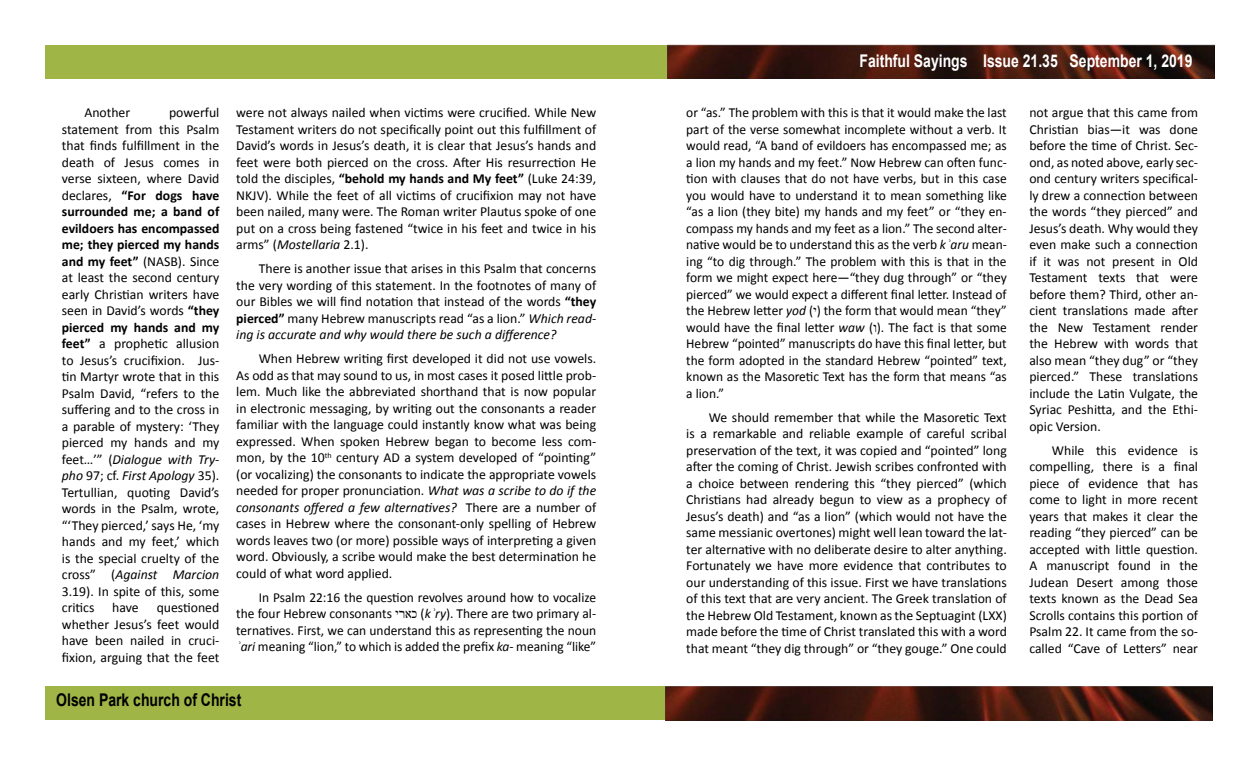
<style>
.page{position:relative;width:1260px;height:765px;background:#fff}
.page>*{position:absolute;margin:0;border:0;box-sizing:border-box;transform-origin:0 0}
.t1{font:700 17.5px "Arial";color:#fff;scale:.8 1}
.t2{font:700 17.5px "Arial";color:#000;scale:.8 1}
.t3{font:13.75px/16.5px "Calibri";color:#000;text-align:justify}
.s1{font-weight:700}
.s2{font-style:italic}
.s3{font-family:"Times New Roman"}
.s4{font-family:"Times New Roman";font-style:italic}
</style>
<div class="page">
<div style="left:45px;top:45px;width:630px;height:34px;background:#9fb546"></div>
<div style="left:45px;top:686px;width:630px;height:34px;background:#9fb546"></div>
<img style="left:667px;top:45px;width:548px;height:34px">
<img style="left:666px;top:686px;width:547px;height:34px">
<p class="t3" style="left:62px;top:104px;width:159px;text-indent:107px">powerful statement from this Psalm that finds fulfillment in the death of Jesus comes in verse sixteen, where David declares, <span class="s1">“For dogs have surrounded me; a band of evildoers has encompassed me; they pierced my hands and my feet”</span> (NASB). Since at least the second century early Christian writers have seen in David’s words <span class="s1">“they pierced my hands and my feet”</span> a prophetic allusion to Jesus’s crucifixion. Jus&shy;tin Martyr wrote that in this Psalm David, “refers to the suffering and to the cross in a parable of mystery: ‘They pierced my hands and my feet…’” (<span class="s2">Dialogue with Try&shy;pho</span> 97; cf. <span class="s2">First Apology</span> 35).<br>Tertullian, quoting David’s words in the Psalm, wrote, “‘They pierced,’ says He, ‘my hands and my feet,’ which is the special cruelty of the cross” (<span class="s2">Against Marcion </span>3.19). In spite of this, some critics</p>
<p class="t3" style="left:84px;top:104px;width:47px">Another</p>
<p class="t3" style="left:112px;top:599px;width:28px">have</p>
<p class="t3" style="left:62px;top:599px;width:159px;text-indent:95px">questioned whether Jesus’s feet would have been nailed in cruci&shy;fixion, arguing that the feet</p>
<p class="t3" style="left:236px;top:104px;width:362px">were not always nailed when victims were crucified. While New Testament writers do not specifically point out this fulfillment of David’s words in Jesus’s death, it is clear that Jesus’s hands and feet were both pierced on the cross. After His resurrection He told the disciples, <span class="s1">“behold my hands and My feet”</span> (Luke 24:39, NKJV). While the feet of all victims of crucifixion may not have been nailed, many were. The Roman writer Plautus spoke of one put on a cross being fastened “twice in his feet and twice in his arms” (<span class="s2">Mostellaria</span> 2.1).</p>
<p class="t3" style="left:236px;top:260px;width:362px;text-indent:22px">There is another issue that arises in this Psalm that concerns the very wording of this statement. In the footnotes of many of our Bibles we will find notation that instead of the words <span class="s1">“they pierced”</span> many Hebrew manuscripts read “as a lion.” <span class="s2">Which read&shy;ing is accurate and why would there be such a difference?</span></p>
<p class="t3" style="left:236px;top:350px;width:362px;text-indent:23px">When Hebrew writing first developed it did not use vowels.<br>As odd as that may sound to us, in most cases it posed little prob&shy;lem. Much like the abbreviated shorthand that is now popular in electronic messaging, by writing out the consonants a reader familiar with the language could instantly know what was being expressed. When spoken Hebrew began to become less com&shy;mon, by the 10<sup>th</sup> century AD a system developed of “pointing” (or vocalizing) the consonants to indicate the appropriate vowels needed for proper pronunciation. <span class="s2">What was a scribe to do if the consonants offered a few alternatives?</span> There are a number of cases in Hebrew where the consonant-only spelling of Hebrew words leaves two (or more) possible ways of interpreting a given word. Obviously, a scribe would make the best determination he could of what word applied.</p>
<p class="t3" style="left:236px;top:588px;width:361px;text-indent:23px">In Psalm 22:16 the question revolves around how to vocalize the four Hebrew consonants <span class="s3">כאר י</span> )<span class="s2">k</span><span class="s4">ʾ</span><span class="s2">ry</span>). There are two primary al&shy;ternatives. First, we can understand this as representing the noun <span class="s4">ʾ</span><span class="s2">ari</span> meaning “lion,” to which is added the prefix <span class="s2">ka-</span> meaning “like”</p>
<p class="t2" style="left:56px;top:688px;width:233px">Olsen Park church of Christ</p>
<p class="t1" style="left:859px;top:49px;width:418px">Faithful Sayings Issue 21.35 September 1, 2019</p>
<p class="t3" style="left:686px;top:104px;width:322px">or “as.” The problem with this is that it would make the last part of the verse somewhat incomplete without a verb. It would read, “A band of evildoers has encompassed me; as a lion my hands and my feet.” Now Hebrew can often func&shy;tion with clauses that do not have verbs, but in this case you would have to understand it to mean something like “as a lion (they bite) my hands and my feet” or “they en&shy;compass my hands and my feet as a lion.” The second alter&shy;native would be to understand this as the verb <span class="s2">k</span><span class="s4">ʾ</span><span class="s2">aru</span> mean&shy;ing “to dig through.” The problem with this is that in the form we might expect here—“they dug through” or “they pierced” we would expect a different final letter. Instead of the Hebrew letter <span class="s2">yod</span> (<span class="s3">י</span>( the form that would mean “they” would have the final letter <span class="s2">waw</span> (<span class="s3">ו</span>(. The fact is that some Hebrew “pointed” manuscripts do have this final letter, but the form adopted in the standard Hebrew “pointed” text, known as the Masoretic Text has the form that means “as a lion.”</p>
<p class="t3" style="left:686px;top:408px;width:322px;text-indent:22px">We should remember that while the Masoretic Text is a remarkable and reliable example of careful scribal preservation of the text, it was copied and “pointed” long after the coming of Christ. Jewish scribes confronted with a choice between rendering this “they pierced” (which Christians had already begun to view as a prophecy of Jesus’s death) and “as a lion” (which would not have the same messianic overtones) might well lean toward the lat&shy;ter alternative with no deliberate desire to alter anything.<br>Fortunately we have more evidence that contributes to our understanding of this issue. First we have translations of this text that are very ancient. The Greek translation of the Hebrew Old Testament, known as the Septuagint (LXX) made before the time of Christ translated this with a word that meant “they dig through” or “they gouge.” One could</p>
<p class="t3" style="left:1029px;top:104px;width:170px">not argue that this came from Christian bias—it was done before the time of Christ. Sec&shy;ond, as noted above, early sec&shy;ond century writers specifical&shy;ly drew a connection between the words “they pierced” and Jesus’s death. Why would they even make such a connection if it was not present in Old Testament texts that were before them? Third, other an&shy;cient translations made after the New Testament render the Hebrew with words that also mean “they dug” or “they pierced.” These translations include the Latin Vulgate, the Syriac Peshitta, and the Ethi&shy;opic Version.</p>
<p class="t3" style="left:1029px;top:441px;width:170px;text-indent:22px">While this evidence is compelling, there is a final piece of evidence that has come to light in more recent years that makes it clear the reading “they pierced” can be accepted with little question.<br>A manuscript found in the Judean Desert among those texts known as the Dead Sea Scrolls contains this portion of Psalm 22. It came from the so&shy;called “Cave of Letters” near</p>
</div>
